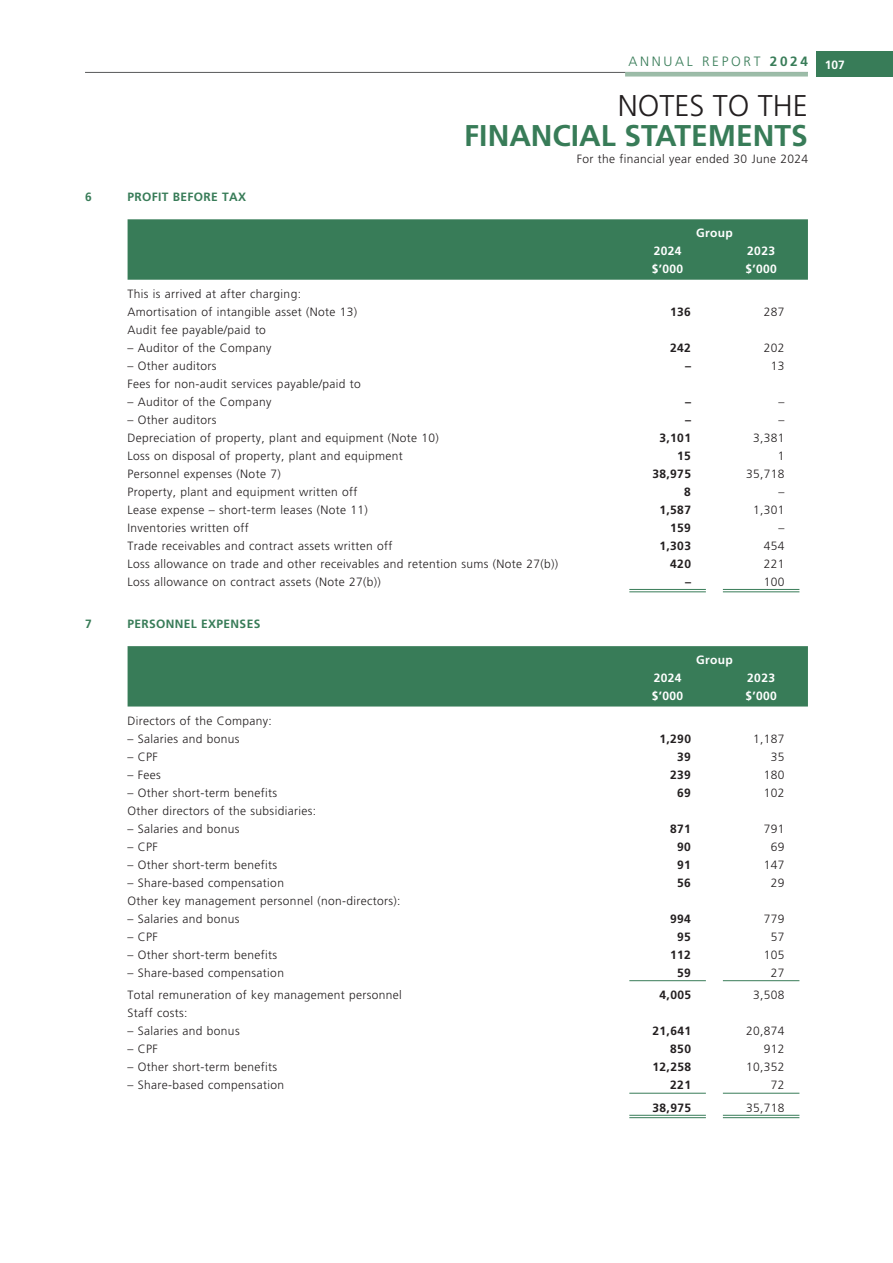
<style>
.page{position:relative;width:893px;height:1263px;background:#fff}
.page>*{position:absolute;margin:0;border:0;box-sizing:border-box;transform-origin:0 0}
.t1{font:700 30px "Frutiger LT Std";color:#387c58}
.t2{font:300 30px "Frutiger LT Std";color:#231f20}
.t3{font:300 13.5px "Frutiger LT Std";letter-spacing:.2em;color:#387c58}
.t4{font:300 12px/18px "Frutiger LT Std";letter-spacing:.03em;color:#231f20}
.t5{font:700 12px "Frutiger LT Std";letter-spacing:.03em;color:#231f20}
.t6{font:700 12px "Frutiger LT Std";letter-spacing:.03em;color:#fff}
.t7{font:700 12px "Frutiger LT Std";letter-spacing:.03em;color:#387c58}
.s1{font-weight:700}
</style>
<div class="page">
<div style="left:128px;top:219px;width:680px;height:61px;background:#387c58"></div>
<hr style="left:629px;top:589px;width:77px;height:1px;background:#387c58">
<hr style="left:629px;top:591px;width:77px;height:1px;background:#387c58">
<hr style="left:723px;top:589px;width:76px;height:1px;background:#387c58">
<hr style="left:723px;top:591px;width:76px;height:1px;background:#387c58">
<div style="left:128px;top:646px;width:680px;height:60px;background:#387c58"></div>
<hr style="left:629px;top:980px;width:77px;height:1px;background:#387c58">
<hr style="left:723px;top:980px;width:76px;height:1px;background:#387c58">
<hr style="left:629px;top:1093px;width:77px;height:1px;background:#387c58">
<hr style="left:723px;top:1093px;width:76px;height:1px;background:#387c58">
<hr style="left:629px;top:1115px;width:77px;height:1px;background:#387c58">
<hr style="left:629px;top:1117px;width:77px;height:1px;background:#387c58">
<hr style="left:723px;top:1115px;width:76px;height:1px;background:#387c58">
<hr style="left:723px;top:1117px;width:76px;height:1px;background:#387c58">
<div style="left:816px;top:51px;width:77px;height:26px;background:#387c58"></div>
<hr style="left:85px;top:72px;width:723px;height:1px;background:#57585a">
<div style="left:625px;top:72px;width:183px;height:5px;background:#9cbca8"></div>
<p class="t3" style="left:628px;top:53px;width:181px">ANNUAL REPORT <span class="s1">2024</span></p>
<p class="t6" style="left:825px;top:58px;width:22px">107</p>
<h1 class="t2" style="left:618px;top:89px;width:192px">NOTES TO THE</h1>
<h1 class="t1" style="left:464px;top:118px;width:345px">FINANCIAL STATEMENTS</h1>
<p class="t7" style="left:85px;top:190px;width:8px">6</p>
<p class="t7" style="left:128px;top:190px;width:120px">PROFIT BEFORE TAX</p>
<p class="t4" style="left:128px;top:285px;width:231px">This is arrived at after charging:<br>Amortisation of intangible asset (Note 13)</p>
<p class="t4" style="left:577px;top:150px;width:233px">For the financial year ended 30 June 2024</p>
<p class="t6" style="left:696px;top:226px;width:38px">Group</p>
<p class="t6" style="left:654px;top:244px;width:29px">2024</p>
<p class="t6" style="left:747px;top:244px;width:29px">2023</p>
<p class="t6" style="left:652px;top:262px;width:33px">$’000</p>
<p class="t6" style="left:745px;top:262px;width:33px">$’000</p>
<p class="t5" style="left:670px;top:304px;width:22px">136</p>
<p class="t4" style="left:764px;top:303px;width:22px">287</p>
<p class="t4" style="left:128px;top:321px;width:140px">Audit fee payable/paid to</p>
<p class="t4" style="left:128px;top:339px;width:145px">– Auditor of the Company</p>
<p class="t5" style="left:670px;top:340px;width:22px">242</p>
<p class="t4" style="left:764px;top:339px;width:22px">202</p>
<p class="t4" style="left:128px;top:357px;width:91px">– Other auditors</p>
<p class="t5" style="left:685px;top:358px;width:7px">–</p>
<p class="t4" style="left:771px;top:357px;width:15px">13</p>
<p class="t4" style="left:128px;top:375px;width:235px">Fees for non-audit services payable/paid to</p>
<p class="t4" style="left:128px;top:393px;width:145px">– Auditor of the Company</p>
<p class="t5" style="left:685px;top:394px;width:7px">–</p>
<p class="t4" style="left:778px;top:393px;width:7px">–</p>
<p class="t4" style="left:128px;top:411px;width:91px">– Other auditors</p>
<p class="t5" style="left:685px;top:412px;width:7px">–</p>
<p class="t4" style="left:778px;top:411px;width:7px">–</p>
<p class="t4" style="left:128px;top:429px;width:313px">Depreciation of property, plant and equipment (Note 10)</p>
<p class="t5" style="left:660px;top:430px;width:33px">3,101</p>
<p class="t4" style="left:753px;top:429px;width:33px">3,381</p>
<p class="t4" style="left:128px;top:447px;width:277px">Loss on disposal of property, plant and equipment</p>
<p class="t5" style="left:677px;top:448px;width:15px">15</p>
<p class="t4" style="left:778px;top:447px;width:8px">1</p>
<p class="t4" style="left:128px;top:465px;width:155px">Personnel expenses (Note 7)</p>
<p class="t5" style="left:653px;top:466px;width:40px">38,975</p>
<p class="t4" style="left:746px;top:465px;width:40px">35,718</p>
<p class="t4" style="left:128px;top:483px;width:231px">Property, plant and equipment written off</p>
<p class="t5" style="left:684px;top:484px;width:8px">8</p>
<p class="t4" style="left:778px;top:483px;width:7px">–</p>
<p class="t4" style="left:128px;top:501px;width:242px">Lease expense – short-term leases (Note 11)</p>
<p class="t5" style="left:660px;top:502px;width:33px">1,587</p>
<p class="t4" style="left:753px;top:501px;width:33px">1,301</p>
<p class="t4" style="left:128px;top:519px;width:123px">Inventories written off</p>
<p class="t5" style="left:670px;top:520px;width:22px">159</p>
<p class="t4" style="left:778px;top:519px;width:7px">–</p>
<p class="t4" style="left:128px;top:537px;width:266px">Trade receivables and contract assets written off</p>
<p class="t5" style="left:660px;top:538px;width:33px">1,303</p>
<p class="t4" style="left:764px;top:537px;width:22px">454</p>
<p class="t4" style="left:128px;top:555px;width:432px">Loss allowance on trade and other receivables and retention sums (Note 27(b))</p>
<p class="t5" style="left:670px;top:556px;width:22px">420</p>
<p class="t4" style="left:764px;top:555px;width:22px">221</p>
<p class="t4" style="left:128px;top:573px;width:255px">Loss allowance on contract assets (Note 27(b))</p>
<p class="t5" style="left:685px;top:574px;width:7px">–</p>
<p class="t4" style="left:764px;top:573px;width:22px">100</p>
<p class="t7" style="left:85px;top:617px;width:8px">7</p>
<p class="t7" style="left:128px;top:617px;width:134px">PERSONNEL EXPENSES</p>
<p class="t6" style="left:696px;top:653px;width:38px">Group</p>
<p class="t6" style="left:654px;top:671px;width:29px">2024</p>
<p class="t6" style="left:747px;top:671px;width:29px">2023</p>
<p class="t6" style="left:652px;top:689px;width:33px">$’000</p>
<p class="t6" style="left:745px;top:689px;width:33px">$’000</p>
<p class="t4" style="left:128px;top:711px;width:146px">Directors of the Company:</p>
<p class="t4" style="left:128px;top:729px;width:114px">– Salaries and bonus</p>
<p class="t5" style="left:660px;top:731px;width:33px">1,290</p>
<p class="t4" style="left:753px;top:729px;width:33px">1,187</p>
<p class="t4" style="left:128px;top:747px;width:32px">– CPF</p>
<p class="t5" style="left:677px;top:749px;width:15px">39</p>
<p class="t4" style="left:771px;top:747px;width:15px">35</p>
<p class="t4" style="left:128px;top:765px;width:35px">– Fees</p>
<p class="t5" style="left:670px;top:767px;width:22px">239</p>
<p class="t4" style="left:764px;top:765px;width:22px">180</p>
<p class="t4" style="left:128px;top:783px;width:151px">– Other short-term benefits</p>
<p class="t5" style="left:677px;top:785px;width:15px">69</p>
<p class="t4" style="left:764px;top:783px;width:22px">102</p>
<p class="t4" style="left:128px;top:801px;width:190px">Other directors of the subsidiaries:</p>
<p class="t4" style="left:128px;top:819px;width:114px">– Salaries and bonus</p>
<p class="t5" style="left:670px;top:821px;width:22px">871</p>
<p class="t4" style="left:764px;top:819px;width:22px">791</p>
<p class="t4" style="left:128px;top:837px;width:32px">– CPF</p>
<p class="t5" style="left:677px;top:839px;width:15px">90</p>
<p class="t4" style="left:771px;top:837px;width:15px">69</p>
<p class="t4" style="left:128px;top:855px;width:151px">– Other short-term benefits</p>
<p class="t5" style="left:677px;top:857px;width:15px">91</p>
<p class="t4" style="left:764px;top:855px;width:22px">147</p>
<p class="t4" style="left:128px;top:873px;width:158px">– Share-based compensation</p>
<p class="t5" style="left:677px;top:875px;width:15px">56</p>
<p class="t4" style="left:771px;top:873px;width:15px">29</p>
<p class="t4" style="left:128px;top:891px;width:274px">Other key management personnel (non-directors):</p>
<p class="t4" style="left:128px;top:909px;width:114px">– Salaries and bonus</p>
<p class="t5" style="left:670px;top:911px;width:22px">994</p>
<p class="t4" style="left:764px;top:909px;width:22px">779</p>
<p class="t4" style="left:128px;top:927px;width:32px">– CPF</p>
<p class="t5" style="left:677px;top:929px;width:15px">95</p>
<p class="t4" style="left:771px;top:927px;width:15px">57</p>
<p class="t4" style="left:128px;top:945px;width:151px">– Other short-term benefits</p>
<p class="t5" style="left:670px;top:947px;width:22px">112</p>
<p class="t4" style="left:764px;top:945px;width:22px">105</p>
<p class="t4" style="left:128px;top:963px;width:158px">– Share-based compensation</p>
<p class="t5" style="left:677px;top:965px;width:15px">59</p>
<p class="t4" style="left:771px;top:963px;width:15px">27</p>
<p class="t4" style="left:128px;top:986px;width:276px">Total remuneration of key management personnel</p>
<p class="t5" style="left:660px;top:988px;width:33px">4,005</p>
<p class="t4" style="left:753px;top:986px;width:33px">3,508</p>
<p class="t4" style="left:128px;top:1004px;width:62px">Staff costs:</p>
<p class="t4" style="left:128px;top:1022px;width:114px">– Salaries and bonus</p>
<p class="t5" style="left:653px;top:1024px;width:40px">21,641</p>
<p class="t4" style="left:746px;top:1022px;width:40px">20,874</p>
<p class="t4" style="left:128px;top:1040px;width:32px">– CPF</p>
<p class="t5" style="left:670px;top:1042px;width:22px">850</p>
<p class="t4" style="left:764px;top:1040px;width:22px">912</p>
<p class="t4" style="left:128px;top:1058px;width:151px">– Other short-term benefits</p>
<p class="t5" style="left:653px;top:1060px;width:40px">12,258</p>
<p class="t4" style="left:746px;top:1058px;width:40px">10,352</p>
<p class="t4" style="left:128px;top:1076px;width:158px">– Share-based compensation</p>
<p class="t5" style="left:670px;top:1078px;width:22px">221</p>
<p class="t4" style="left:771px;top:1076px;width:15px">72</p>
<p class="t5" style="left:653px;top:1100px;width:40px">38,975</p>
<p class="t4" style="left:746px;top:1098px;width:40px">35,718</p>
</div>
